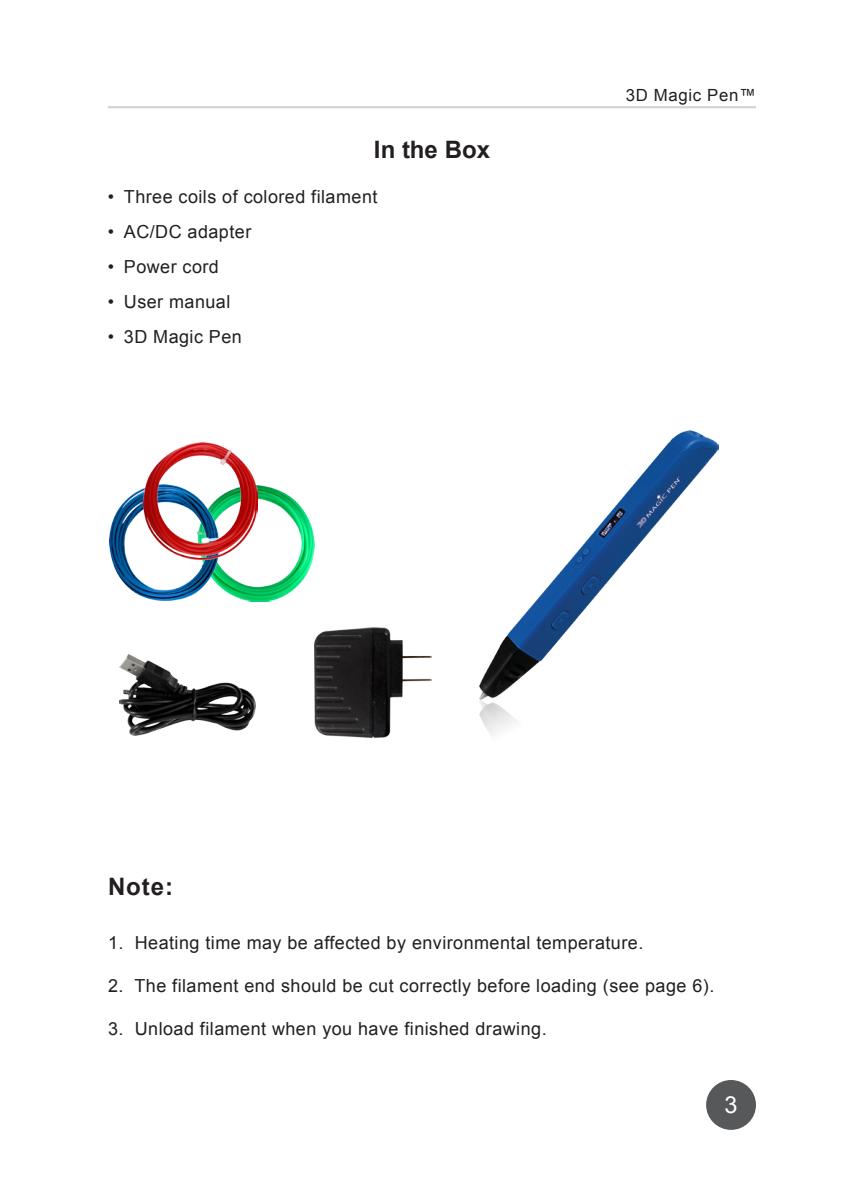
<style>
.page{position:relative;width:864px;height:1188px;background:#fff}
.page>*{position:absolute;margin:0;border:0;box-sizing:border-box;transform-origin:0 0}
.Steps{font:700 24px "Arial";color:#231f20}
.Sub_header{font:700 24px "Arial";color:#231f20}
.t1{font:23.4px "Arial";color:#fff}
.Paragraph_Style_1{font:18px "Arial";letter-spacing:.025em;color:#231f20}
.t2{font:16.8px "Arial";letter-spacing:.04em;color:#231f20}
</style>
<div class="page">
<div style="left:706px;top:1080px;width:50px;height:50px;background:#57585a;border-radius:50%"></div>
<hr style="left:108px;top:106px;width:648px;height:2px;background:#d1d2d4">
<img style="left:120px;top:654px;width:136px;height:81px">
<img style="left:314px;top:628px;width:117px;height:110px">
<img style="left:480px;top:431px;width:238px;height:304px">
<img style="left:220px;top:486px;width:94px;height:115px">
<img style="left:109px;top:488px;width:111px;height:113px">
<img style="left:143px;top:443px;width:114px;height:116px">
<p class="Steps" style="left:374px;top:133px;width:118px">In the Box</p>
<p class="Paragraph_Style_1" style="left:108px;top:184px;width:271px">• Three coils of colored filament</p>
<p class="Paragraph_Style_1" style="left:108px;top:220px;width:145px">• AC/DC adapter</p>
<p class="Paragraph_Style_1" style="left:108px;top:255px;width:113px">• Power cord</p>
<p class="Paragraph_Style_1" style="left:108px;top:290px;width:124px">• User manual</p>
<p class="Paragraph_Style_1" style="left:108px;top:325px;width:136px">• 3D Magic Pen</p>
<p class="t2" style="left:626px;top:84px;width:132px">3D Magic Pen™</p>
<p class="Sub_header" style="left:108px;top:870px;width:67px">Note:</p>
<p class="Paragraph_Style_1" style="left:108px;top:931px;width:537px">1. Heating time may be affected by environmental temperature.</p>
<p class="Paragraph_Style_1" style="left:108px;top:974px;width:608px">2. The filament end should be cut correctly before loading (see page 6).</p>
<p class="Paragraph_Style_1" style="left:108px;top:1017px;width:440px">3. Unload filament when you have finished drawing.</p>
<p class="t1" style="left:725px;top:1089px;width:15px">3</p>
</div>
